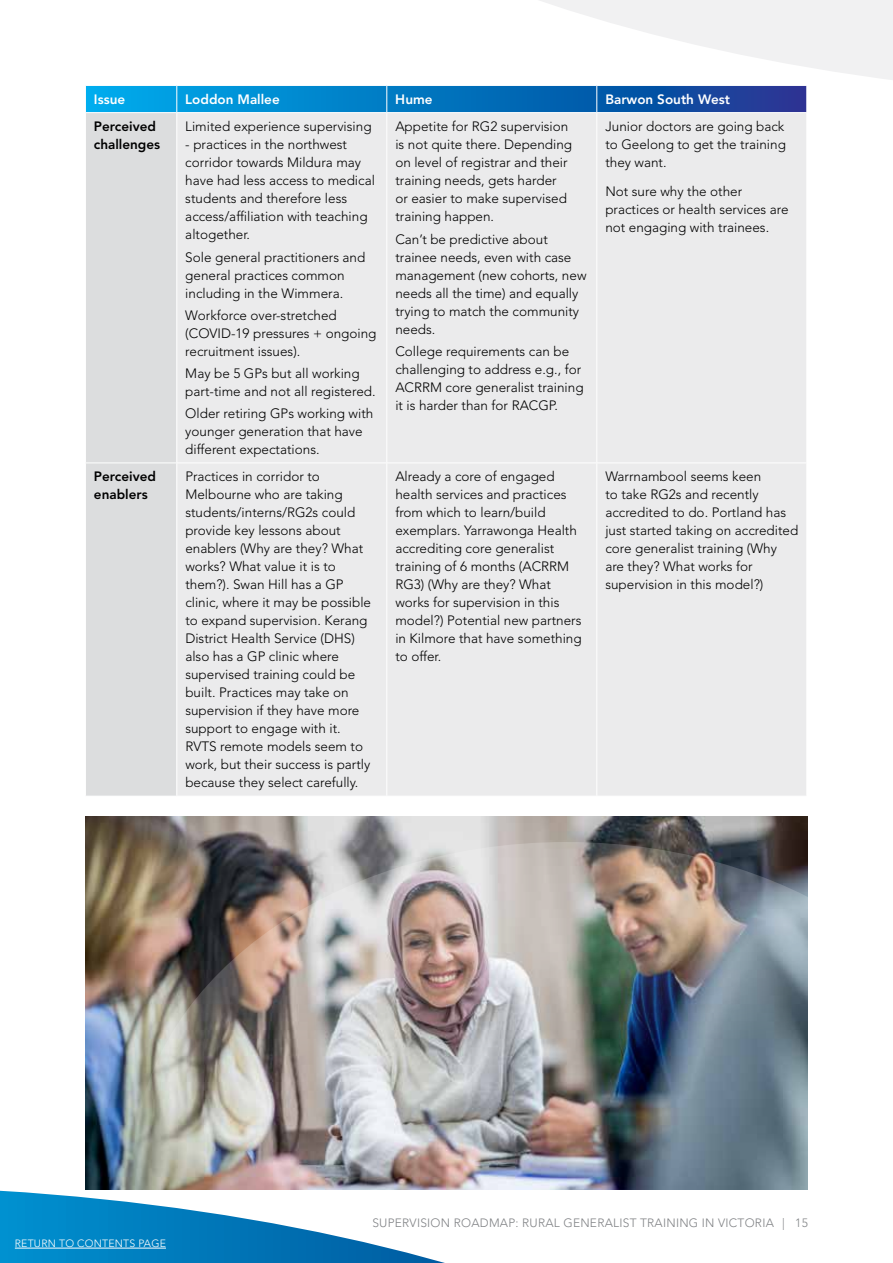
<style>
.page{position:relative;width:893px;height:1263px;background:#fff}
.page>*{position:absolute;margin:0;border:0;box-sizing:border-box;transform-origin:0 0}
.t1{font:300 13.5px/18px "Avenir LT Std";color:#000}
.t2{font:800 13.5px "Avenir LT Std";color:#fff}
.t3{font:800 13.5px/18px "Avenir LT Std";color:#000}
.t4{font:300 12px "Avenir LT Std";letter-spacing:.02em;color:#808285}
.t5{font:300 10.5px "Avenir LT Std";letter-spacing:.02em;color:#fff}
</style>
<div class="page">
<svg style="left:0;top:1189px;width:134px;height:74px;background:#1894cd"></svg>
<svg style="left:540px;top:0;width:353px;height:80px;fill:#f1f1f2"></svg>
<hr style="left:15px;top:1248px;width:151px;height:1px;background:#fff">
<div style="left:86px;top:113px;width:90px;height:683px;background:#dcddde"></div>
<div style="left:177px;top:113px;width:629px;height:683px;background:#ebebec"></div>
<svg style="left:85px;top:85px;width:722px;height:27px;background:#1077c0"></svg>
<hr style="left:386px;top:113px;width:1px;height:349px;background:#fff">
<hr style="left:596px;top:113px;width:1px;height:349px;background:#fff">
<hr style="left:85px;top:462px;width:92px;height:1px;background:#fff">
<hr style="left:177px;top:462px;width:210px;height:1px;background:#fff">
<hr style="left:387px;top:462px;width:210px;height:1px;background:#fff">
<hr style="left:386px;top:463px;width:1px;height:333px;background:#fff">
<hr style="left:597px;top:462px;width:210px;height:1px;background:#fff">
<hr style="left:596px;top:463px;width:1px;height:333px;background:#fff">
<img style="left:85px;top:816px;width:723px;height:373px">
<img style="left:134px;top:842px;width:674px;height:421px">
<p class="t2" style="left:94px;top:91px;width:33px">Issue</p>
<p class="t2" style="left:185px;top:91px;width:96px">Loddon Mallee</p>
<p class="t2" style="left:395px;top:91px;width:39px">Hume</p>
<p class="t2" style="left:605px;top:91px;width:126px">Barwon South West</p>
<p class="t3" style="left:94px;top:118px;width:68px">Perceived challenges</p>
<p class="t1" style="left:185px;top:118px;width:188px">Limited experience supervising</p>
<p class="t1" style="left:395px;top:118px;width:178px">Appetite for RG2 supervision is not quite there. Depending on level of registrar and their training needs, gets harder or easier to make supervised training happen.</p>
<p class="t1" style="left:395px;top:230px;width:193px">Can’t be predictive about trainee needs, even with case management (new cohorts, new needs all the time) and equally trying to match the community needs.</p>
<p class="t1" style="left:395px;top:342px;width:190px">College requirements can be challenging to address e.g., for<br>ACRRM core generalist training it is harder than for RACGP.</p>
<p class="t1" style="left:605px;top:118px;width:182px;text-align:justify">Junior doctors are going back to Geelong to get the training they want.</p>
<p class="t1" style="left:605px;top:182px;width:185px">Not sure why the other practices or health services are not engaging with trainees.</p>
<p class="t1" style="left:185px;top:136px;width:191px">- practices in the northwest corridor towards Mildura may have had less access to medical students and therefore less access/affiliation with teaching altogether.</p>
<p class="t1" style="left:185px;top:248px;width:182px">Sole general practitioners and general practices common including in the Wimmera.</p>
<p class="t1" style="left:185px;top:306px;width:193px">Workforce over-stretched (COVID-19 pressures + ongoing recruitment issues).</p>
<p class="t1" style="left:185px;top:364px;width:192px">May be 5 GPs but all working part-time and not all registered.</p>
<p class="t1" style="left:185px;top:405px;width:190px">Older retiring GPs working with younger generation that have different expectations.</p>
<p class="t3" style="left:94px;top:468px;width:64px">Perceived enablers</p>
<p class="t1" style="left:185px;top:468px;width:187px">Practices in corridor to<br>Melbourne who are taking students/interns/RG2s could provide key lessons about enablers (Why are they? What works? What value it is to them?). Swan Hill has a GP clinic, where it may be possible to expand supervision. Kerang<br>District Health Service (DHS) also has a GP clinic where supervised training could be built. Practices may take on supervision if they have more support to engage with it.<br>RVTS remote models seem to work, but their success is partly because they select carefully.</p>
<p class="t1" style="left:395px;top:468px;width:188px">Already a core of engaged health services and practices from which to learn/build exemplars. Yarrawonga Health accrediting core generalist training of 6 months (ACRRM<br>RG3) (Why are they? What works for supervision in this model?) Potential new partners in Kilmore that have something to offer.</p>
<p class="t1" style="left:605px;top:468px;width:194px">Warrnambool seems keen<br>to take RG2s and recently accredited to do. Portland has just started taking on accredited core generalist training (Why are they? What works for supervision in this model?)</p>
<p class="t5" style="left:15px;top:1237px;width:153px">RETURN TO CONTENTS PAGE</p>
<p class="t4" style="left:372px;top:1215px;width:437px">SUPERVISION ROADMAP: RURAL GENERALIST TRAINING IN VICTORIA | 15</p>
</div>
